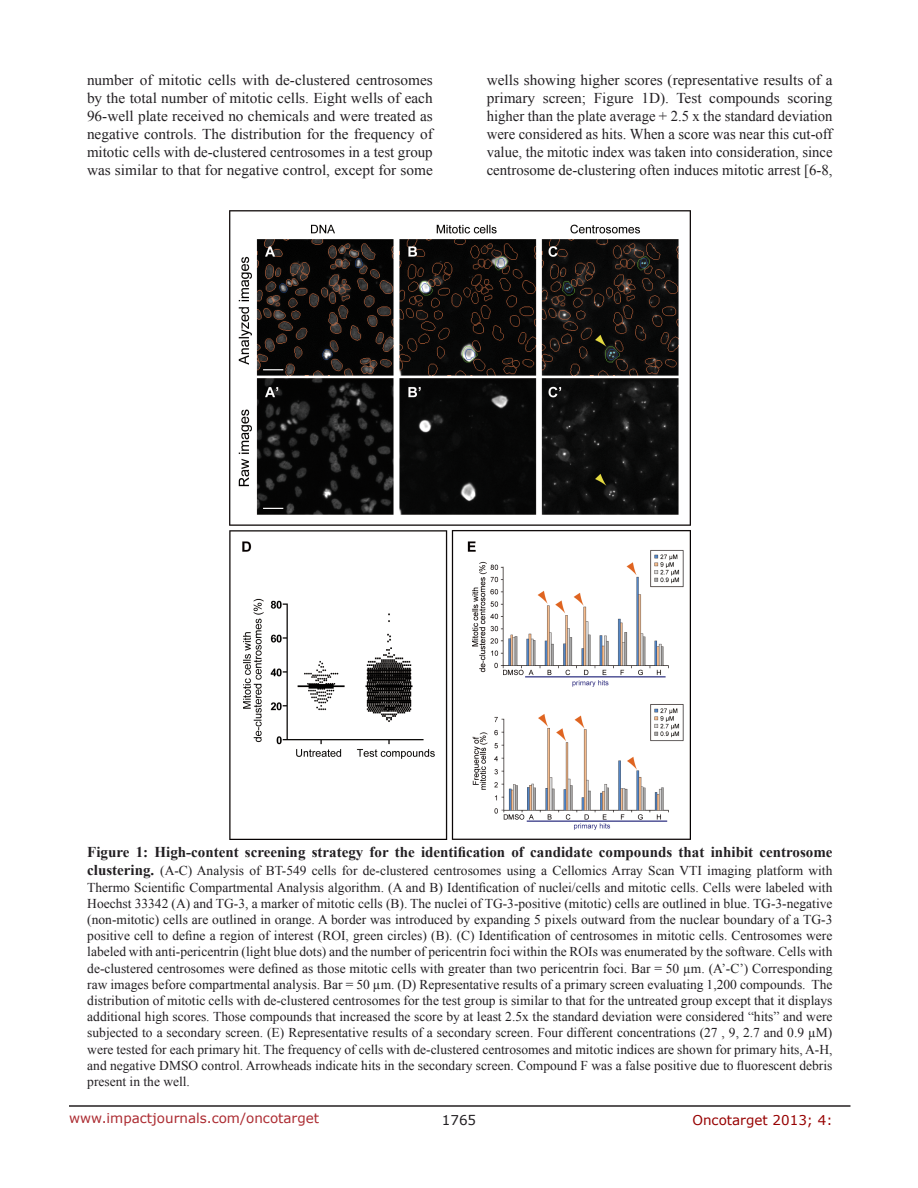
<style>
.page{position:relative;width:918px;height:1188px;background:#fff}
.page>*{position:absolute;margin:0;border:0;box-sizing:border-box;transform-origin:0 0}
.BodyText{font:15px/18px "Times New Roman";color:#221f22;text-align:justify}
.FigureText{font:700 15px "Times New Roman";color:#221f22}
.FigureText-2{font:13.5px/16.2px "Times New Roman";color:#221f22;text-align:justify}
.t1{font:13.5px "Verdana";color:#ac2b31}
.t2{font:13.5px "Verdana";color:#970000}
.t3{font:13.5px "Verdana";color:#221f22}
.s1{font-weight:700;font-size:15px}
</style>
<div class="page">
<hr style="left:69px;top:1105px;width:781px;height:2px;background:#231f20">
<img style="left:229px;top:210px;width:461px;height:630px">
<p class="BodyText" style="left:87px;top:71px;width:347px">number of mitotic cells with de-clustered centrosomes by the total number of mitotic cells. Eight wells of each 96-well plate received no chemicals and were treated as negative controls. The distribution for the frequency of mitotic cells with de-clustered centrosomes in a test group was similar to that for negative control, except for some</p>
<p class="BodyText" style="left:487px;top:71px;width:347px">wells showing higher scores (representative results of a primary screen; Figure 1D). Test compounds scoring higher than the plate average + 2.5 x the standard deviation were considered as hits. When a score was near this cut-off value, the mitotic index was taken into consideration, since centrosome de-clustering often induces mitotic arrest [6-8,</p>
<p class="FigureText" style="left:87px;top:842px;width:747px">Figure 1: High-content screening strategy for the identification of candidate compounds that inhibit centrosome</p>
<p class="FigureText-2" style="left:87px;top:862px;width:747px"><span class="s1">clustering.</span> (A-C) Analysis of BT-549 cells for de-clustered centrosomes using a Cellomics Array Scan VTI imaging platform with Thermo Scientific Compartmental Analysis algorithm. (A and B) Identification of nuclei/cells and mitotic cells. Cells were labeled with Hoechst 33342 (A) and TG-3, a marker of mitotic cells (B). The nuclei of TG-3-positive (mitotic) cells are outlined in blue. TG-3-negative (non-mitotic) cells are outlined in orange. A border was introduced by expanding 5 pixels outward from the nuclear boundary of a TG-3 positive cell to define a region of interest (ROI, green circles) (B). (C) Identification of centrosomes in mitotic cells. Centrosomes were labeled with anti-pericentrin (light blue dots) and the number of pericentrin foci within the ROIs was enumerated by the software. Cells with de-clustered centrosomes were defined as those mitotic cells with greater than two pericentrin foci. Bar = 50 µm. (A’-C’) Corresponding raw images before compartmental analysis. Bar = 50 µm. (D) Representative results of a primary screen evaluating 1,200 compounds. The distribution of mitotic cells with de-clustered centrosomes for the test group is similar to that for the untreated group except that it displays additional high scores. Those compounds that increased the score by at least 2.5x the standard deviation were considered “hits” and were subjected to a secondary screen. (E) Representative results of a secondary screen. Four different concentrations (27 , 9, 2.7 and 0.9 µM) were tested for each primary hit. The frequency of cells with de-clustered centrosomes and mitotic indices are shown for primary hits, A-H, and negative DMSO control. Arrowheads indicate hits in the secondary screen. Compound F was a false positive due to fluorescent debris present in the well.</p>
<p class="t1" style="left:69px;top:1109px;width:252px">www.impactjournals.com/oncotarget</p>
<p class="t3" style="left:442px;top:1111px;width:36px">1765</p>
<p class="t2" style="left:692px;top:1111px;width:142px">Oncotarget 2013; 4:</p>
</div>
